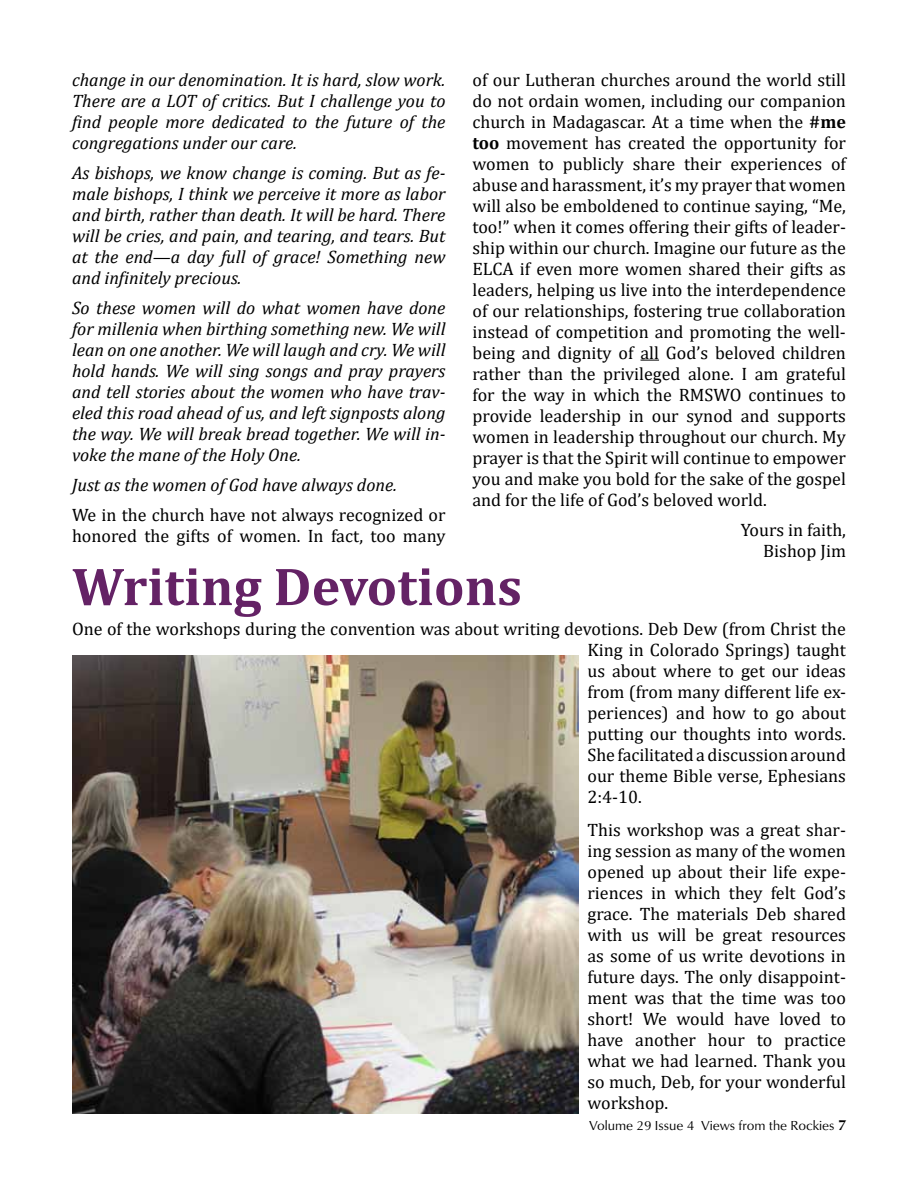
<style>
.page{position:relative;width:918px;height:1188px;background:#fff}
.page>*{position:absolute;margin:0;border:0;box-sizing:border-box;transform-origin:0 0}
.t1{font:700 54px "Cambria";color:#642265}
.t2{font:18px/21px "Cambria";color:#000;text-align:justify}
.t3{font:italic 18px/21px "Cambria";color:#000;text-align:justify}
.t4{font:13.5px "AHJ Opus";color:#000}
.s1{font-weight:700}
.s2{font-weight:700;font-size:15px}
</style>
<div class="page">
<svg style="left:641px;top:360px;width:18px;height:1px"></svg>
<img style="left:72px;top:656px;width:506px;height:458px">
<p class="t3" style="left:72px;top:69px;width:375px">change in our denomination. It is hard, slow work.<br>There are a LOT of critics. But I challenge you to find people more dedicated to the future of the congregations under our care.</p>
<p class="t3" style="left:72px;top:162px;width:375px">As bishops, we know change is coming. But as fe&shy;male bishops, I think we perceive it more as labor and birth, rather than death. It will be hard. There will be cries, and pain, and tearing, and tears. But at the end—a day full of grace! Something new and infinitely precious.</p>
<p class="t3" style="left:72px;top:297px;width:375px">So these women will do what women have done for millenia when birthing something new. We will lean on one another. We will laugh and cry. We will hold hands. We will sing songs and pray prayers and tell stories about the women who have trav&shy;eled this road ahead of us, and left signposts along the way. We will break bread together. We will in&shy;voke the mane of the Holy One.</p>
<p class="t3" style="left:72px;top:474px;width:326px">Just as the women of God have always done.</p>
<p class="t2" style="left:72px;top:504px;width:375px">We in the church have not always recognized or honored the gifts of women. In fact, too many</p>
<p class="t2" style="left:472px;top:69px;width:375px">of our Lutheran churches around the world still do not ordain women, including our companion church in Madagascar. At a time when the <span class="s1">#me too</span> movement has created the opportunity for women to publicly share their experiences of abuse and harassment, it’s my prayer that women will also be emboldened to continue saying, “Me, too!” when it comes offering their gifts of leader&shy;ship within our church. Imagine our future as the ELCA if even more women shared their gifts as leaders, helping us live into the interdependence of our relationships, fostering true collaboration instead of competition and promoting the well&shy;being and dignity of all God’s beloved children rather than the privileged alone. I am grateful for the way in which the RMSWO continues to provide leadership in our synod and supports women in leadership throughout our church. My prayer is that the Spirit will continue to empower you and make you bold for the sake of the gospel and for the life of God’s beloved world.</p>
<p class="t2" style="left:741px;top:519px;width:107px;text-align:right">Yours in faith,<br>Bishop Jim</p>
<h1 class="t1" style="left:72px;top:549px;width:452px">Writing Devotions</h1>
<p class="t2" style="left:587px;top:618px;width:260px;text-indent:-515px">One of the workshops during the convention was about writing devotions. Deb Dew (from Christ the King in Colorado Springs) taught us about where to get our ideas from (from many different life ex&shy;periences) and how to go about putting our thoughts into words.<br>She facilitated a discussion around our theme Bible verse, Ephesians 2:4-10.</p>
<p class="t2" style="left:587px;top:819px;width:260px">This workshop was a great shar&shy;ing session as many of the women opened up about their life expe&shy;riences in which they felt God’s grace. The materials Deb shared with us will be great resources as some of us write devotions in future days. The only disappoint&shy;ment was that the time was too short! We would have loved to have another hour to practice what we had learned. Thank you so much, Deb, for your wonderful workshop.</p>
<p class="t4" style="left:589px;top:1118px;width:259px">Volume 29 Issue 4 Views from the Rockies <span class="s2">7</span></p>
</div>
